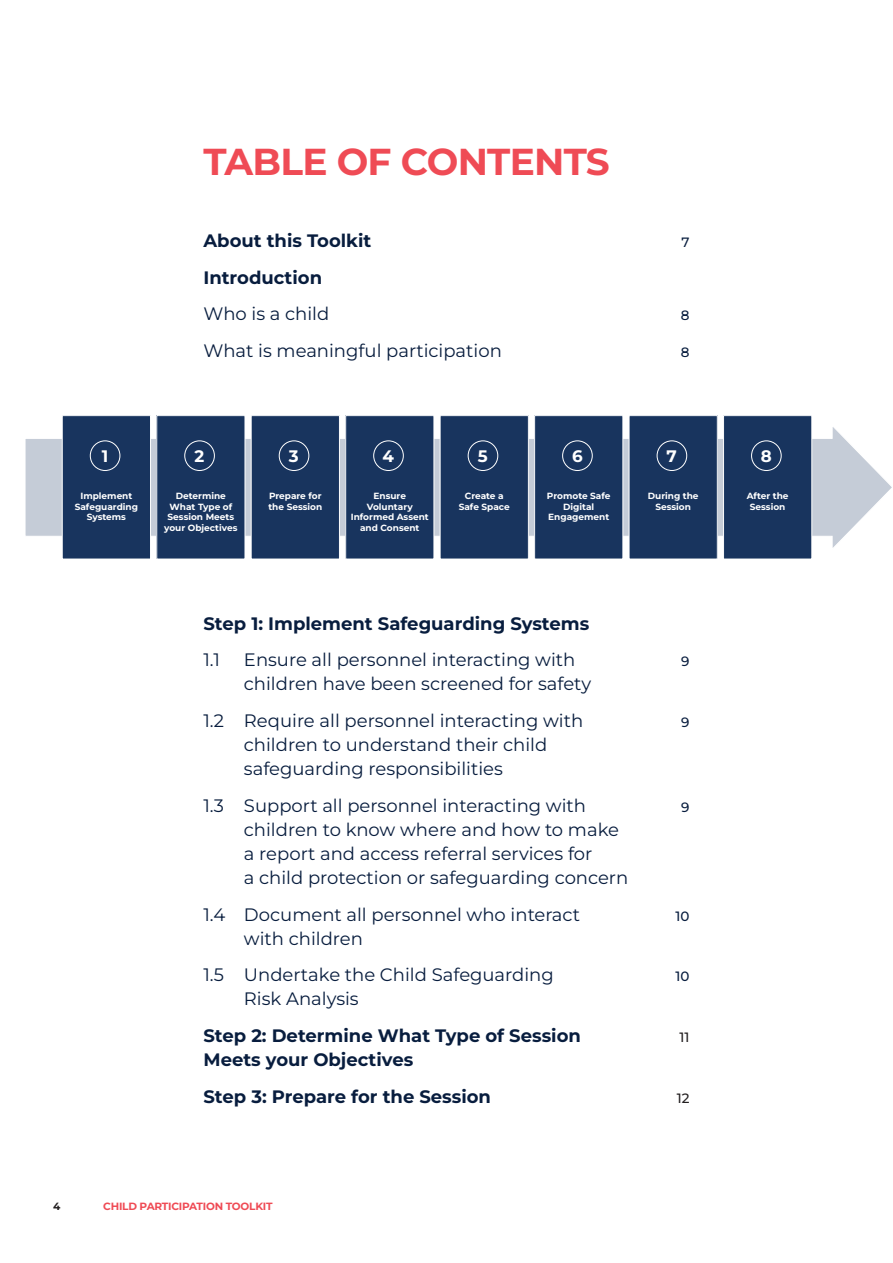
<style>
.page{position:relative;width:893px;height:1263px;background:#fff}
.page>*{position:absolute;margin:0;border:0;box-sizing:border-box;transform-origin:0 0}
.t1{font:100 37.5px "Montserrat";letter-spacing:-.02em;color:#ef4b55}
.t2{font:18px/24px "Montserrat";color:#081d3e}
.t3{font:100 18px/36.8px "Montserrat";color:#081d3e}
.t4{font:100 16.65px "Montserrat";color:#fff}
.t5{font:100 13.5px "Montserrat";color:#081d3e}
.t6{font:100 13.5px "Montserrat";color:#231f20}
.t7{font:100 10.5px "Montserrat";letter-spacing:-.02em;color:#ef4b55}
.t8{font:100 10.5px "Montserrat";color:#231f20}
.t9{font:100 9px/10.8px "Montserrat";color:#fff;text-align:center}
</style>
<div class="page">
<svg style="left:25px;top:427px;width:867px;height:121px"></svg>
<div style="left:62px;top:416px;width:89px;height:143px;background:#18345e"></div>
<div style="left:62px;top:415px;width:89px;height:144px;border:1px solid #fff"></div>
<div style="left:90px;top:440px;width:30px;height:31px;border:1px solid #fff;border-radius:50%"></div>
<div style="left:157px;top:416px;width:88px;height:143px;background:#18345e"></div>
<div style="left:156px;top:415px;width:89px;height:144px;border:1px solid #fff"></div>
<div style="left:184px;top:440px;width:31px;height:31px;border:1px solid #fff;border-radius:50%"></div>
<div style="left:251px;top:416px;width:88px;height:143px;background:#18345e"></div>
<div style="left:251px;top:415px;width:89px;height:144px;border:1px solid #fff"></div>
<div style="left:279px;top:440px;width:30px;height:31px;border:1px solid #fff;border-radius:50%"></div>
<div style="left:346px;top:416px;width:88px;height:143px;background:#18345e"></div>
<div style="left:345px;top:415px;width:89px;height:144px;border:1px solid #fff"></div>
<div style="left:373px;top:440px;width:31px;height:31px;border:1px solid #fff;border-radius:50%"></div>
<div style="left:440px;top:416px;width:88px;height:143px;background:#18345e"></div>
<div style="left:440px;top:415px;width:89px;height:144px;border:1px solid #fff"></div>
<div style="left:468px;top:440px;width:30px;height:31px;border:1px solid #fff;border-radius:50%"></div>
<div style="left:535px;top:416px;width:88px;height:143px;background:#18345e"></div>
<div style="left:534px;top:415px;width:89px;height:144px;border:1px solid #fff"></div>
<div style="left:562px;top:440px;width:31px;height:31px;border:1px solid #fff;border-radius:50%"></div>
<div style="left:629px;top:416px;width:88px;height:143px;background:#18345e"></div>
<div style="left:629px;top:415px;width:89px;height:144px;border:1px solid #fff"></div>
<div style="left:657px;top:440px;width:30px;height:31px;border:1px solid #fff;border-radius:50%"></div>
<div style="left:723px;top:416px;width:89px;height:143px;background:#18345e"></div>
<div style="left:723px;top:415px;width:89px;height:144px;border:1px solid #fff"></div>
<div style="left:751px;top:440px;width:31px;height:31px;border:1px solid #fff;border-radius:50%"></div>
<h1 class="t1" style="left:203px;top:137px;width:408px">TABLE OF CONTENTS</h1>
<p class="t3" style="left:203px;top:222px;width:169px">About this Toolkit</p>
<p class="t5" style="left:681px;top:233px;width:10px">7</p>
<p class="t3" style="left:203px;top:258px;width:120px">Introduction</p>
<p class="t2" style="left:203px;top:302px;width:127px">Who is a child</p>
<p class="t5" style="left:681px;top:307px;width:10px">8</p>
<p class="t2" style="left:203px;top:338px;width:300px">What is meaningful participation</p>
<p class="t5" style="left:681px;top:343px;width:10px">8</p>
<p class="t4" style="left:102px;top:444px;width:8px">1</p>
<p class="t9" style="left:75px;top:490px;width:65px">Implement<br>Safeguarding<br>Systems</p>
<p class="t4" style="left:195px;top:444px;width:11px">2</p>
<p class="t9" style="left:164px;top:490px;width:75px">Determine<br>What Type of<br>Session Meets your Objectives</p>
<p class="t4" style="left:289px;top:444px;width:11px">3</p>
<p class="t9" style="left:268px;top:490px;width:55px;text-align:left">Prepare for the Session</p>
<p class="t4" style="left:383px;top:444px;width:13px">4</p>
<p class="t9" style="left:351px;top:490px;width:80px">Ensure<br>Voluntary<br>Informed Assent and Consent</p>
<p class="t4" style="left:478px;top:444px;width:11px">5</p>
<p class="t9" style="left:459px;top:490px;width:53px">Create a<br>Safe Space</p>
<p class="t4" style="left:572px;top:444px;width:12px">6</p>
<p class="t9" style="left:547px;top:490px;width:65px">Promote Safe<br>Digital<br>Engagement</p>
<p class="t4" style="left:667px;top:444px;width:12px">7</p>
<p class="t9" style="left:648px;top:490px;width:52px">During the<br>Session</p>
<p class="t3" style="left:203px;top:604px;width:387px">Step 1: Implement Safeguarding Systems</p>
<p class="t2" style="left:203px;top:647px;width:18px">1.1</p>
<p class="t2" style="left:244px;top:647px;width:333px">Ensure all personnel interacting with</p>
<p class="t5" style="left:681px;top:653px;width:10px">9</p>
<p class="t2" style="left:203px;top:665px;width:389px;line-height:36.8px;text-indent:40px">children have been screened for safety<br>1.2 Require all personnel interacting with</p>
<p class="t5" style="left:681px;top:713px;width:10px">9</p>
<p class="t2" style="left:244px;top:732px;width:305px">children to understand their child safeguarding responsibilities</p>
<p class="t2" style="left:203px;top:793px;width:384px">1.3 Support all personnel interacting with</p>
<p class="t5" style="left:681px;top:798px;width:10px">9</p>
<p class="t2" style="left:244px;top:817px;width:386px">children to know where and how to make a report and access referral services for<br>a child protection or safeguarding concern</p>
<p class="t2" style="left:203px;top:902px;width:378px">1.4 Document all personnel who interact</p>
<p class="t5" style="left:675px;top:907px;width:15px">10</p>
<p class="t2" style="left:203px;top:919px;width:352px;line-height:36.8px;text-indent:40px">with children<br>1.5 Undertake the Child Safeguarding</p>
<p class="t5" style="left:675px;top:968px;width:15px">10</p>
<p class="t2" style="left:244px;top:987px;width:116px">Risk Analysis</p>
<p class="t3" style="left:203px;top:1017px;width:379px">Step 2: Determine What Type of Session</p>
<p class="t6" style="left:679px;top:1028px;width:11px">11</p>
<p class="t3" style="left:203px;top:1041px;width:289px">Meets your Objectives<br>Step 3: Prepare for the Session</p>
<p class="t6" style="left:677px;top:1089px;width:14px">12</p>
<p class="t8" style="left:53px;top:1199px;width:9px">4</p>
<p class="t7" style="left:103px;top:1199px;width:171px">CHILD PARTICIPATION TOOLKIT</p>
<p class="t4" style="left:761px;top:444px;width:12px">8</p>
<p class="t9" style="left:747px;top:490px;width:43px">After the<br>Session</p>
</div>
